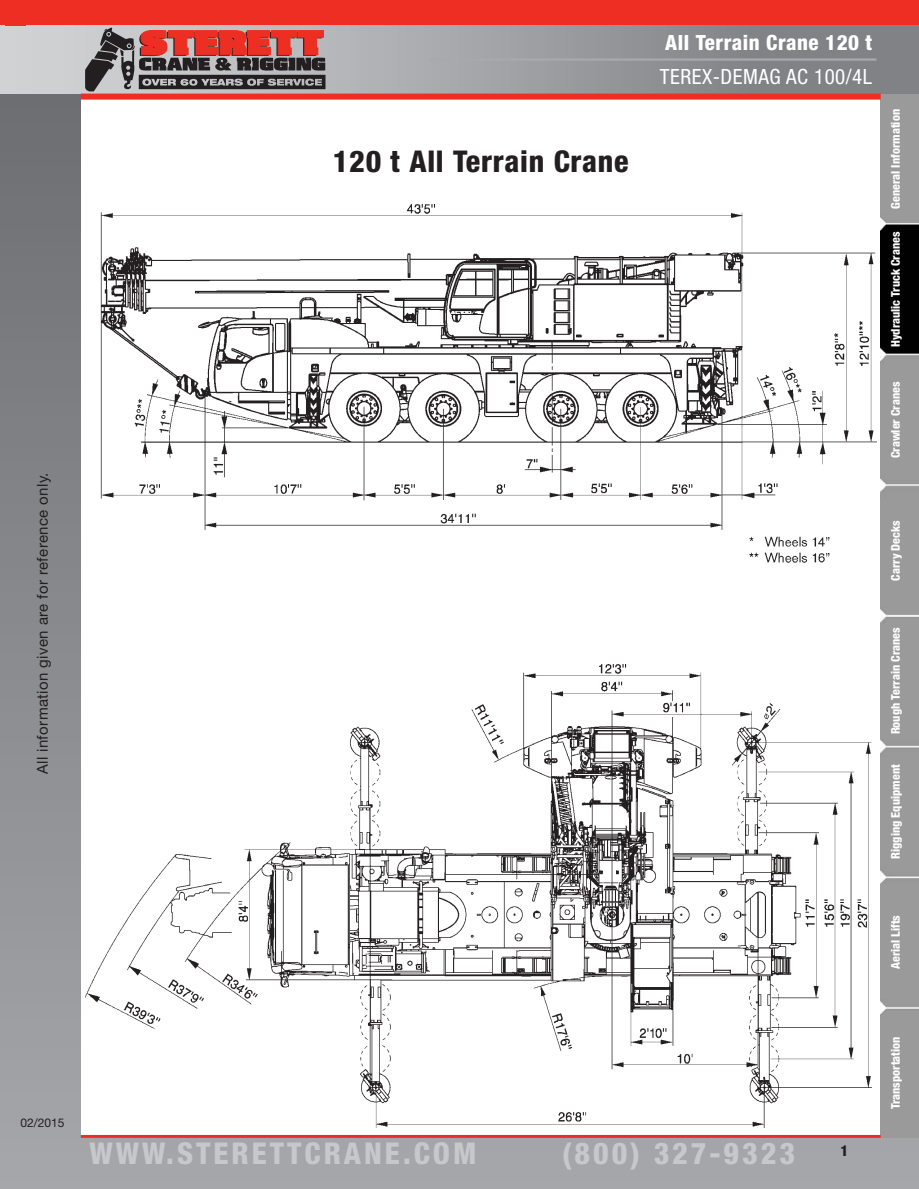
<style>
.page{position:relative;width:919px;height:1189px;background:#fff}
.page>*{position:absolute;margin:0;border:0;box-sizing:border-box;transform-origin:0 0}
.t1{font:800 condensed 30px "Helvetica Neue LT Pro";letter-spacing:.1em;color:#c7c8ca}
.t2{font:800 condensed 30px "Helvetica Neue LT Pro";letter-spacing:.025em;color:#231f20}
.t3{font:800 condensed 21px "Helvetica Neue LT Pro";letter-spacing:.025em;color:#fff}
.t4{font:condensed 21px "Helvetica Neue LT Pro";letter-spacing:.025em;color:#fff}
.t5{font:15px "Helvetica Neue LT Pro";letter-spacing:.025em;color:#231f20}
.t6{font:800 condensed 15px "Helvetica Neue LT Pro";color:#231f20}
.t7{font:800 condensed 12px "Helvetica Neue LT Pro";color:#fff}
.t8{font:12px "Helvetica Neue LT Pro";color:#231f20}
</style>
<div class="page">
<img style="left:0;top:94px;width:838px;height:1094px">
<div style="left:838px;top:1137px;width:80px;height:51px;background:#a4a6a9"></div>
<div style="left:81px;top:94px;width:837px;height:1043px;background:#fff"></div>
<img style="left:880px;top:94px;width:38px;height:1043px">
<div style="left:0;top:0;width:918px;height:26px;background:#ee2e22"></div>
<div style="left:0;top:26px;width:918px;height:68px;background:linear-gradient(to right,#d7d8da,#75787b)"></div>
<svg style="left:85px;top:28px;width:240px;height:63px;background:#926361"></svg>
<div style="left:81px;top:94px;width:799px;height:6px;background:#ee2e22"></div>
<hr style="left:429px;top:58px;width:447px;height:3px;background:#a8a9ad">
<hr style="left:81px;top:1134px;width:799px;height:3px;background:#ee2e22">
<div style="left:0;top:26px;width:26px;height:68px;background:#d1d2d4"></div>
<img style="left:85px;top:204px;width:791px;height:923px">
<p class="t5" style="left:33px;top:774px;width:303px;rotate:-90deg">All information given are for reference only.</p>
<h1 class="t2" style="left:333px;top:143px;width:297px">120 t All Terrain Crane</h1>
<h2 class="t3" style="left:665px;top:30px;width:208px">All Terrain Crane 120 t</h2>
<h2 class="t4" style="left:659px;top:64px;width:214px">TEREX-DEMAG AC 100/4L</h2>
<p class="t7" style="left:888px;top:208px;width:101px;rotate:-90deg">General Information</p>
<p class="t7" style="left:888px;top:347px;width:117px;rotate:-90deg">Hydraulic Truck Cranes</p>
<p class="t7" style="left:888px;top:458px;width:78px;rotate:-90deg">Crawler Cranes</p>
<p class="t7" style="left:888px;top:580px;width:62px;rotate:-90deg">Carry Decks</p>
<p class="t7" style="left:888px;top:734px;width:108px;rotate:-90deg">Rough Terrain Cranes</p>
<p class="t7" style="left:888px;top:858px;width:96px;rotate:-90deg">Rigging Equipment</p>
<p class="t7" style="left:888px;top:969px;width:56px;rotate:-90deg">Aerial Lifts</p>
<p class="t8" style="left:21px;top:1115px;width:46px">02/2015</p>
<h1 class="t1" style="left:89px;top:1134px;width:388px">www.STERETTCRAnE.Com</h1>
<h1 class="t1" style="left:562px;top:1134px;width:234px">(800) 327-9323</h1>
<p class="t6" style="left:840px;top:1141px;width:9px">1</p>
<p class="t7" style="left:888px;top:1108px;width:74px;rotate:-90deg">Transportation</p>
</div>
